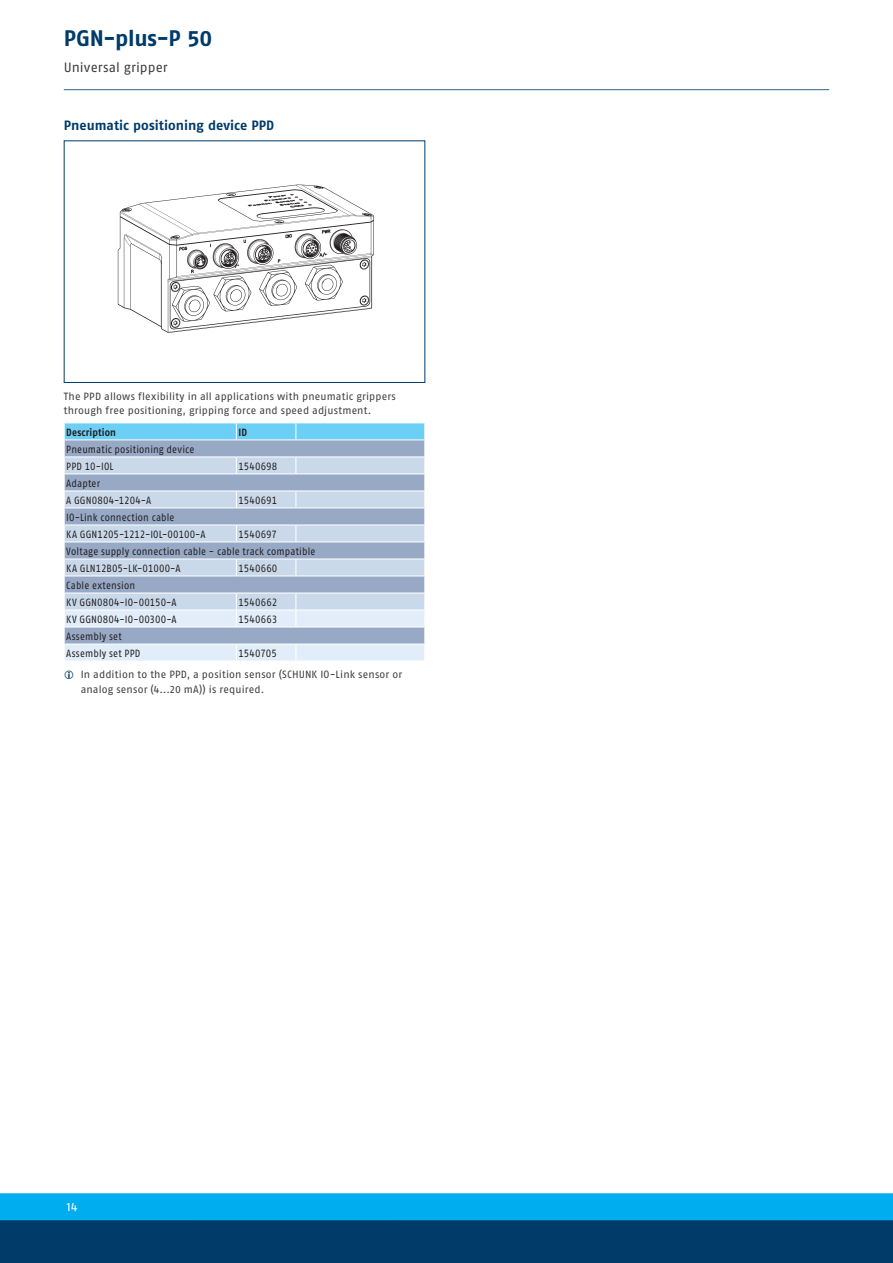
<style>
.page{position:relative;width:893px;height:1263px;background:#fff}
.page>*{position:absolute;margin:0;border:0;box-sizing:border-box;transform-origin:0 0}
.t1{font:700 22.5px "SCHUNK Fago Pro";letter-spacing:-.01em;color:#003b69}
.t2{font:700 13.5px "SCHUNK Fago Pro";color:#003b69}
.t3{font:13.5px "SCHUNK Fago Pro";letter-spacing:.005em;color:#3e3e3f}
.t4{font:12px "SCHUNK Fago Pro";color:#fff}
.t5{font:10.5px/17px "SCHUNK Fago Pro";letter-spacing:.015em;color:#231f20;scale:.9 1}
.t6{font:10.5px/14.2px "SCHUNK Fago Pro";letter-spacing:.015em;color:#3e3e3f}
.t7{font:700 10.5px "SCHUNK Fago Pro";letter-spacing:.015em;color:#231f20;scale:.9 1}
.t8{font:10.5px "SCHUNK Fago Pro";letter-spacing:-.01em;color:#231f20;scale:.9 1}
</style>
<div class="page">
<div style="left:0;top:1202px;width:893px;height:61px;background:#003b69"></div>
<div style="left:0;top:1193px;width:893px;height:27px;background:#00aeef"></div>
<hr style="left:64px;top:89px;width:765px;height:1px;background:#35628d">
<div style="left:64px;top:140px;width:361px;height:243px;border:1px solid #003b69"></div>
<img style="left:117px;top:184px;width:257px;height:149px">
<svg style="left:64px;top:423px;width:361px;height:238px"></svg>
<hr style="left:64px;top:644px;width:172px;height:1px;background:#fff">
<hr style="left:236px;top:644px;width:60px;height:1px;background:#fff">
<hr style="left:296px;top:644px;width:129px;height:1px;background:#fff">
<h1 class="t1" style="left:64px;top:24px;width:150px">PGN-plus-P 50</h1>
<p class="t3" style="left:64px;top:60px;width:105px">Universal gripper</p>
<p class="t2" style="left:64px;top:117px;width:212px">Pneumatic positioning device PPD</p>
<p class="t6" style="left:64px;top:389px;width:334px">The PPD allows flexibility in all applications with pneumatic grippers through free positioning, gripping force and speed adjustment.</p>
<p class="t7" style="left:66px;top:425px;width:57px">Description</p>
<p class="t7" style="left:238px;top:425px;width:11px">ID</p>
<p class="t5" style="left:66px;top:440px;width:144px">Pneumatic positioning device<br>PPD 10-IOL</p>
<p class="t5" style="left:238px;top:457px;width:45px">1540698</p>
<p class="t5" style="left:66px;top:474px;width:96px">Adapter<br>A GGN0804-1204-A</p>
<p class="t5" style="left:238px;top:491px;width:44px">1540691</p>
<p class="t5" style="left:66px;top:508px;width:156px">IO-Link connection cable<br>KA GGN1205-1212-IOL-00100-A</p>
<p class="t5" style="left:66px;top:525px;width:278px;text-indent:172px">1540697<br>Voltage supply connection cable - cable track compatible<br>KA GLN12B05-LK-01000-A</p>
<p class="t5" style="left:238px;top:559px;width:45px">1540660</p>
<p class="t5" style="left:66px;top:576px;width:124px">Cable extension<br>KV GGN0804-IO-00150-A</p>
<p class="t5" style="left:238px;top:593px;width:44px">1540662</p>
<p class="t5" style="left:66px;top:610px;width:124px">KV GGN0804-IO-00300-A</p>
<p class="t5" style="left:238px;top:610px;width:44px">1540663</p>
<p class="t5" style="left:66px;top:628px;width:84px">Assembly set<br>Assembly set PPD</p>
<p class="t8" style="left:238px;top:647px;width:44px">1540705</p>
<p class="t6" style="left:81px;top:667px;width:323px">In addition to the PPD, a position sensor (SCHUNK IO-Link sensor or analog sensor (4...20 mA)) is required.</p>
<p class="t4" style="left:67px;top:1199px;width:12px">14</p>
</div>
